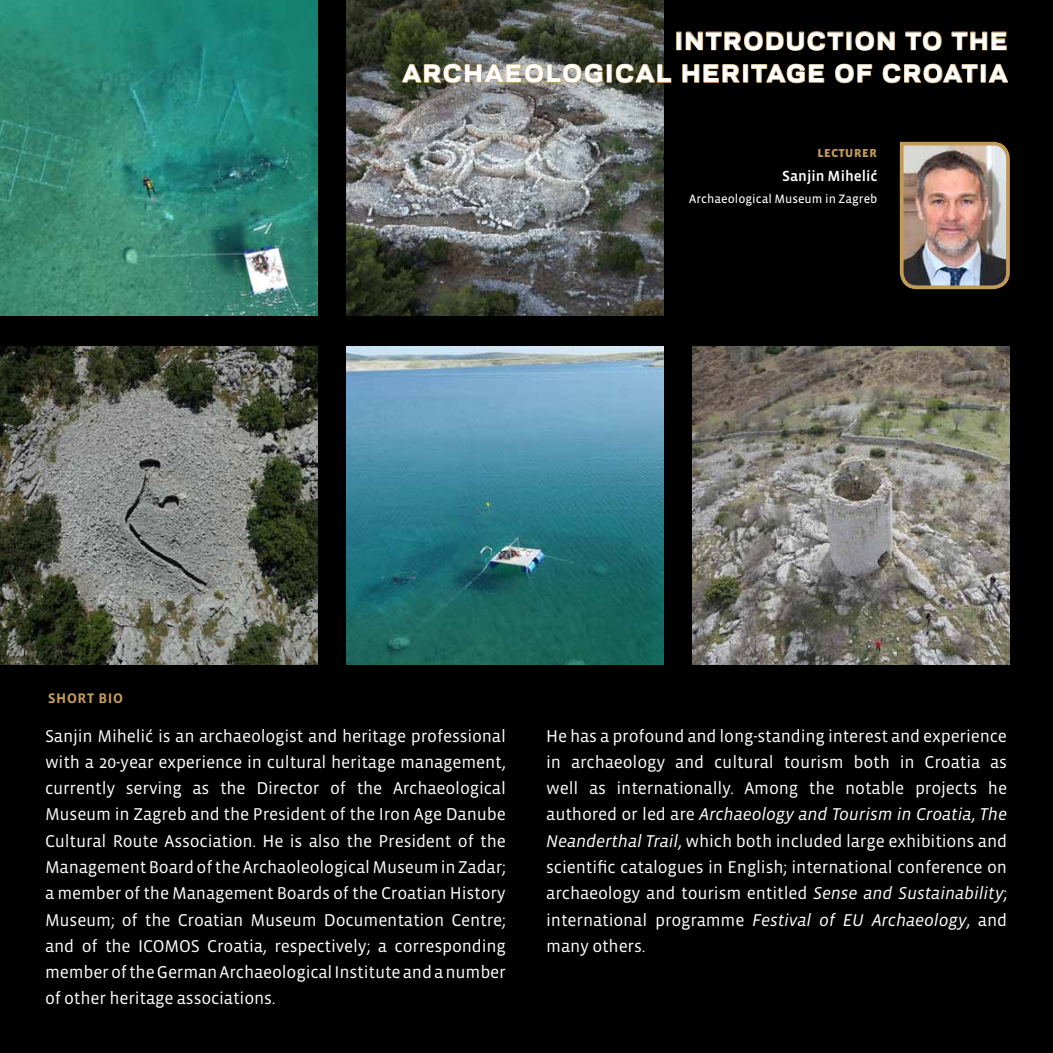
<style>
.page{position:relative;width:1053px;height:1053px;background:#fff}
.page>*{position:absolute;margin:0;border:0;box-sizing:border-box;transform-origin:0 0}
.t1{font:700 31px/32.6px "Polaris";letter-spacing:.03em;color:#fff;text-align:right}
.t2{font:17.5px/26.2px "Vista Sans OTCE";letter-spacing:-.01em;color:#fff;text-align:justify}
.t3{font:500 17.5px "Vista Sans OTCE";color:#c39b59}
.t4{font:500 15px "Vista Sans OTCE";color:#fff}
.t5{font:700 14.62px "Vista Sans OTCE";color:#c39b59}
.t6{font:12.5px "Vista Sans OTCE";color:#fff}
.s1{font-style:italic}
</style>
<div class="page">
<div style="left:0;top:0;width:1052px;height:1052px;background:#000"></div>
<img style="left:0;top:0;width:318px;height:315px">
<img style="left:346px;top:347px;width:317px;height:317px">
<img style="left:0;top:347px;width:318px;height:317px">
<img style="left:346px;top:0;width:317px;height:315px">
<img style="left:692px;top:347px;width:317px;height:317px">
<img style="left:897px;top:140px;width:114px;height:151px">
<div style="left:676px;top:31px;width:5px;height:19px;border:1px solid #c39b59"></div>
<svg style="left:685px;top:30px;width:159px;height:21px;background:#322716"></svg>
<svg style="left:854px;top:30px;width:41px;height:21px"></svg>
<svg style="left:904px;top:30px;width:38px;height:21px"></svg>
<svg style="left:950px;top:31px;width:57px;height:20px"></svg>
<svg style="left:400px;top:63px;width:203px;height:21px;background:#88806b"></svg>
<div style="left:606px;top:64px;width:6px;height:19px;border:1px solid #c39b59"></div>
<svg style="left:614px;top:63px;width:58px;height:21px"></svg>
<svg style="left:681px;top:63px;width:60px;height:20px"></svg>
<div style="left:742px;top:64px;width:6px;height:19px;border:1px solid #c39b59"></div>
<svg style="left:750px;top:63px;width:74px;height:21px;background:#372c19"></svg>
<svg style="left:834px;top:63px;width:38px;height:21px"></svg>
<svg style="left:881px;top:63px;width:97px;height:21px;background:#322817"></svg>
<div style="left:980px;top:64px;width:5px;height:19px;border:1px solid #c39b59"></div>
<svg style="left:987px;top:63px;width:22px;height:20px"></svg>
<h1 class="t1" style="left:402px;top:19px;width:607px">INTRODUCTION TO THE<br>ARCHAEOLOGICAL HERITAGE OF CROATIA</h1>
<p class="t5" style="left:817px;top:143px;width:62px">lecturer</p>
<p class="t4" style="left:782px;top:167px;width:97px">Sanjin Mihelić</p>
<p class="t6" style="left:689px;top:192px;width:190px">Archaeological Museum in Zagreb</p>
<p class="t3" style="left:48px;top:686px;width:77px">short bio</p>
<p class="t2" style="left:45px;top:722px;width:462px">Sanjin Mihelić is an archaeologist and heritage professional with a 20-year experience in cultural heritage management, currently serving as the Director of the Archaeological Museum in Zagreb and the President of the Iron Age Danube Cultural Route Association. He is also the President of the Management Board of the Archaoleological Museum in Zadar; a member of the Management Boards of the Croatian History Museum; of the Croatian Museum Documentation Centre; and of the ICOMOS Croatia, respectively; a corresponding member of the German Archaeological Institute and a number of other heritage associations.</p>
<p class="t2" style="left:546px;top:722px;width:462px">He has a profound and long-standing interest and experience in archaeology and cultural tourism both in Croatia as well as internationally. Among the notable projects he authored or led are <span class="s1">Archaeology and Tourism in Croatia</span>, <span class="s1">The Neanderthal Trail</span>, which both included large exhibitions and scientific catalogues in English; international conference on archaeology and tourism entitled <span class="s1">Sense and Sustainability</span>; international programme <span class="s1">Festival of EU Archaeology</span>, and many others.</p>
</div>
